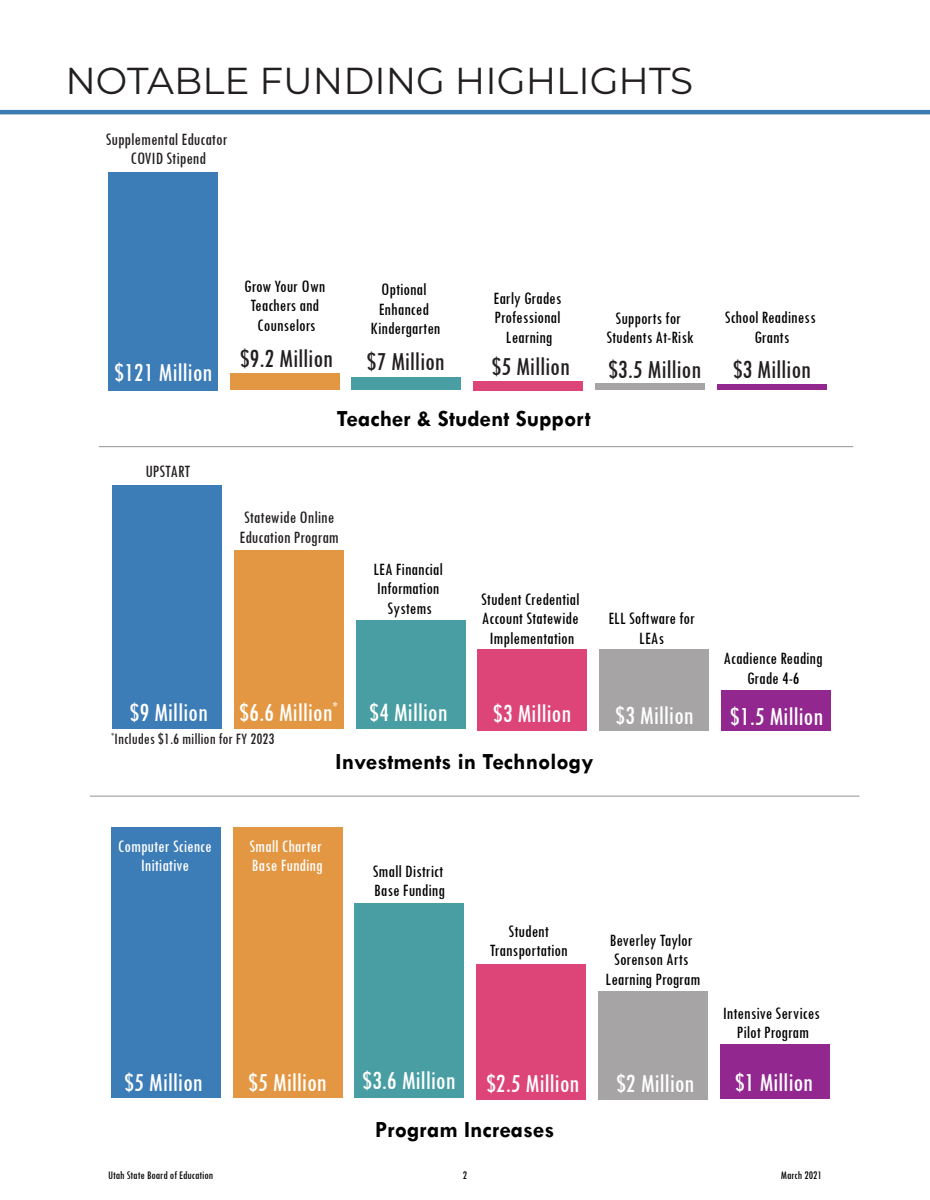
<style>
.page{position:relative;width:930px;height:1200px;background:#fff}
.page>*{position:absolute;margin:0;border:0;box-sizing:border-box;transform-origin:0 0}
.t1{font:37.5px "Montserrat";color:#231f20}
.t2{font:condensed 27px "Tw Cen";color:#fff}
.t3{font:condensed 27px "Tw Cen";color:#231f20}
.t4{font:700 23.4px "Tw Cen";color:#010101}
.t5{font:condensed 18px/19.5px "Tw Cen";color:#010101;text-align:center}
.t6{font:condensed 18px/19.5px "Tw Cen";color:#231f20;text-align:center}
.t7{font:condensed 18px/19.5px "Tw Cen";color:#fff;text-align:center}
.t8{font:condensed 16.5px "Tw Cen";color:#231f20}
.t9{font:12px "Tw Cen MT Condensed";color:#000}
</style>
<div class="page">
<div style="left:230px;top:373px;width:109px;height:17px;background:#e39743"></div>
<div style="left:352px;top:377px;width:109px;height:13px;background:#489ea2"></div>
<div style="left:473px;top:381px;width:110px;height:9px;background:#dd4579"></div>
<div style="left:595px;top:384px;width:110px;height:6px;background:#a6a4a4"></div>
<div style="left:717px;top:385px;width:110px;height:5px;background:#92278f"></div>
<hr style="left:90px;top:796px;width:770px;height:1px;background:#919495">
<hr style="left:99px;top:446px;width:754px;height:1px;background:#919495">
<hr style="left:0;top:110px;width:930px;height:4px;background:#3b7bb4">
<div style="left:108px;top:172px;width:110px;height:218px;background:#3c7cb7"></div>
<div style="left:112px;top:486px;width:110px;height:243px;background:#3c7cb7"></div>
<div style="left:234px;top:550px;width:110px;height:179px;background:#e39743"></div>
<div style="left:356px;top:621px;width:109px;height:108px;background:#489ea2"></div>
<div style="left:599px;top:649px;width:110px;height:81px;background:#a6a4a4"></div>
<div style="left:477px;top:649px;width:110px;height:81px;background:#dd4579"></div>
<div style="left:721px;top:690px;width:110px;height:40px;background:#92278f"></div>
<div style="left:233px;top:828px;width:109px;height:270px;background:#e39743"></div>
<div style="left:111px;top:828px;width:110px;height:270px;background:#3c7cb7"></div>
<div style="left:355px;top:903px;width:109px;height:195px;background:#489ea2"></div>
<div style="left:476px;top:964px;width:110px;height:135px;background:#dd4579"></div>
<div style="left:598px;top:991px;width:110px;height:108px;background:#a6a4a4"></div>
<div style="left:720px;top:1044px;width:109px;height:54px;background:#92278f"></div>
<h1 class="t1" style="left:65px;top:55px;width:629px">NOTABLE FUNDING HIGHLIGHTS</h1>
<p class="t6" style="left:106px;top:129px;width:123px">Supplemental Educator<br>COVID Stipend</p>
<p class="t2" style="left:114px;top:356px;width:100px">$121 Million</p>
<p class="t6" style="left:145px;top:461px;width:46px">UPSTART</p>
<p class="t2" style="left:130px;top:696px;width:80px">$9 Million</p>
<p class="t5" style="left:244px;top:276px;width:83px">Grow Your Own<br>Teachers and<br>Counselors</p>
<p class="t5" style="left:371px;top:280px;width:72px">Optional<br>Enhanced<br>Kindergarten</p>
<p class="t5" style="left:494px;top:288px;width:69px">Early Grades<br>Professional<br>Learning</p>
<p class="t5" style="left:606px;top:308px;width:89px">Supports for<br>Students At-Risk</p>
<p class="t5" style="left:725px;top:307px;width:92px">School Readiness<br>Grants</p>
<p class="t3" style="left:240px;top:342px;width:95px">$9.2 Million</p>
<p class="t3" style="left:366px;top:345px;width:80px">$7 Million</p>
<p class="t3" style="left:492px;top:350px;width:80px">$5 Million</p>
<p class="t3" style="left:608px;top:353px;width:95px">$3.5 Million</p>
<p class="t3" style="left:733px;top:353px;width:80px">$3 Million</p>
<p class="t4" style="left:337px;top:404px;width:256px">Teacher &amp; Student Support</p>
<p class="t6" style="left:240px;top:507px;width:101px;text-align:left">Statewide Online<br>Education Program</p>
<p class="t5" style="left:373px;top:559px;width:71px;text-align:left">LEA Financial<br>Information</p>
<p class="t5" style="left:388px;top:598px;width:46px">Systems</p>
<p class="t2" style="left:239px;top:696px;width:100px">$6.6 Million<sup>*</sup></p>
<p class="t2" style="left:369px;top:696px;width:80px">$4 Million</p>
<p class="t5" style="left:481px;top:589px;width:100px">Student Credential</p>
<p class="t5" style="left:482px;top:608px;width:98px">Account Statewide</p>
<p class="t5" style="left:608px;top:609px;width:88px">ELL Software for</p>
<p class="t5" style="left:489px;top:628px;width:86px">Implementation</p>
<p class="t5" style="left:639px;top:628px;width:26px">LEAs</p>
<p class="t2" style="left:493px;top:697px;width:80px">$3 Million</p>
<p class="t2" style="left:615px;top:699px;width:80px">$3 Million</p>
<p class="t5" style="left:724px;top:648px;width:101px">Acadience Reading</p>
<h2 class="t5" style="left:747px;top:668px;width:54px">Grade 4-6</h2>
<p class="t2" style="left:730px;top:700px;width:95px">$1.5 Million</p>
<p class="t8" style="left:111px;top:729px;width:165px"><sup>*</sup>Includes $1.6 million for FY 2023</p>
<h3 class="t4" style="left:336px;top:747px;width:260px">Investments in Technology</h3>
<p class="t7" style="left:118px;top:836px;width:95px">Computer Science<br>Initiative</p>
<p class="t7" style="left:249px;top:836px;width:75px;text-align:left">Small Charter<br>Base Funding</p>
<p class="t2" style="left:124px;top:1066px;width:80px">$5 Million</p>
<p class="t2" style="left:248px;top:1066px;width:80px">$5 Million</p>
<p class="t9" style="left:108px;top:1168px;width:107px">Utah State Board of Education</p>
<p class="t5" style="left:373px;top:861px;width:72px">Small District</p>
<p class="t5" style="left:374px;top:880px;width:72px">Base Funding</p>
<p class="t2" style="left:362px;top:1065px;width:95px">$3.6 Million</p>
<h2 class="t5" style="left:509px;top:921px;width:42px">Student</h2>
<p class="t5" style="left:490px;top:940px;width:79px">Transportation</p>
<p class="t2" style="left:486px;top:1068px;width:95px">$2.5 Million</p>
<p class="t5" style="left:610px;top:930px;width:84px">Beverley Taylor</p>
<p class="t5" style="left:606px;top:950px;width:96px">Sorenson Arts<br>Learning Program</p>
<p class="t5" style="left:723px;top:1003px;width:99px">Intensive Services<br>Pilot Program</p>
<p class="t2" style="left:616px;top:1068px;width:80px">$2 Million</p>
<p class="t2" style="left:735px;top:1066px;width:80px">$1 Million</p>
<h3 class="t4" style="left:375px;top:1115px;width:181px">Program Increases</h3>
<p class="t9" style="left:463px;top:1168px;width:6px">2</p>
<p class="t9" style="left:781px;top:1168px;width:43px">March 2021</p>
</div>
